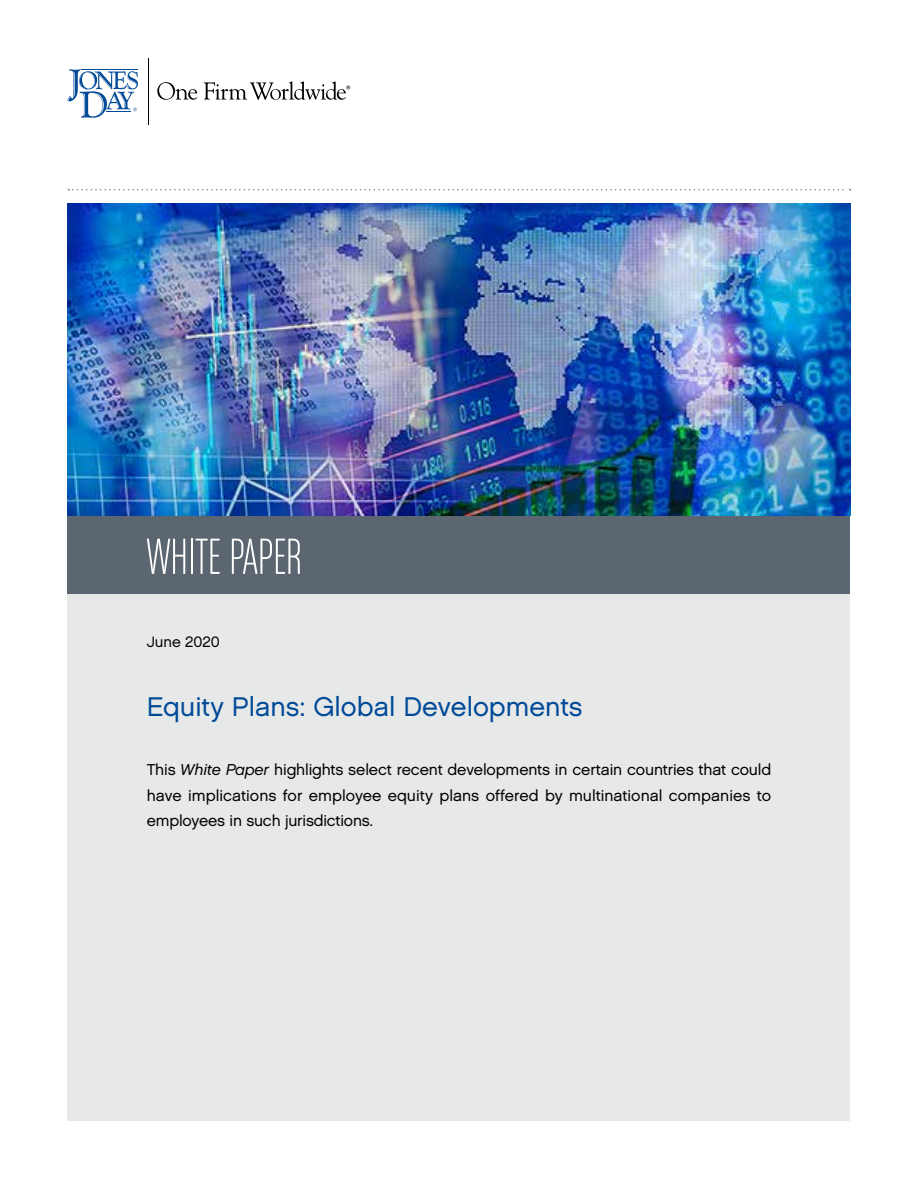
<style>
.page{position:relative;width:918px;height:1188px;background:#fff}
.page>*{position:absolute;margin:0;border:0;box-sizing:border-box;transform-origin:0 0}
.t1{font:54px "Chalet Comprime Milan Sixty";color:#fff}
.t2{font:27px "Chalet London Nineteen Sixty";color:#004a98}
.t3{font:15.75px/25.5px "Chalet London Nineteen Sixty";letter-spacing:-.01em;color:#000;text-align:justify}
.t4{font:15px "Chalet London Nineteen Sixty";color:#000}
.s1{font-family:"Chalet Oblique London"}
</style>
<div class="page">
<hr style="left:148px;top:58px;width:1px;height:66px;background:#000">
<svg style="left:157px;top:82px;width:40px;height:18px"></svg>
<svg style="left:204px;top:81px;width:146px;height:19px"></svg>
<svg style="left:68px;top:69px;width:70px;height:49px"></svg>
<svg style="left:68px;top:189px;width:782px;height:1px"></svg>
<div style="left:68px;top:516px;width:782px;height:604px;background:#e7e9e9"></div>
<div style="left:68px;top:516px;width:782px;height:78px;background:#5b6670"></div>
<img style="left:68px;top:203px;width:782px;height:313px">
<h1 class="t1" style="left:147px;top:527px;width:156px">WHITE PAPER</h1>
<p class="t4" style="left:147px;top:633px;width:75px">June 2020</p>
<h2 class="t2" style="left:147px;top:690px;width:437px">Equity Plans: Global Developments</h2>
<p class="t3" style="left:147px;top:757px;width:626px">This <span class="s1">White Paper</span> highlights select recent developments in certain countries that could have implications for employee equity plans offered by multinational companies to employees in such jurisdictions.</p>
</div>
